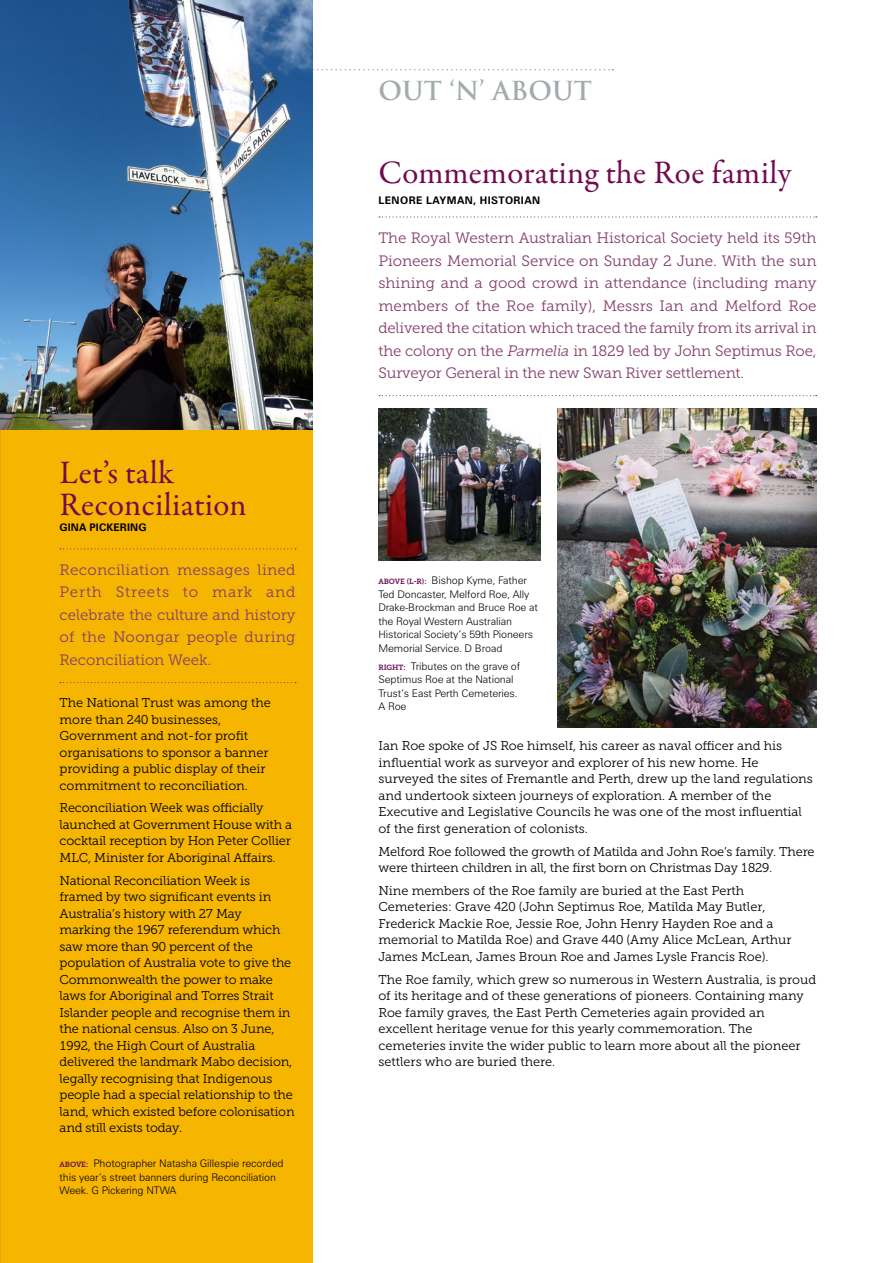
<style>
.page{position:relative;width:893px;height:1263px;background:#fff}
.page>*{position:absolute;margin:0;border:0;box-sizing:border-box;transform-origin:0 0}
.t1{font:33px/31.5px "Garamond Premr Pro";letter-spacing:.01em;color:#710a50}
.t2{font:700 25.5px "Trajan";color:#a3abad}
.t3{font:15px/22.5px "Museo Slab 300";letter-spacing:-.01em;color:#833e6d;text-align:justify}
.t4{font:12.75px/16.5px "Museo Slab 300";letter-spacing:-.005em;color:#000}
.t5{font:300 10.5px/13.5px "Zurich BT";letter-spacing:-.01em;color:#000}
.t6{font:700 10.5px "Zurich BT";letter-spacing:.04em;color:#000}
.t7{font:700 10.5px "Zurich BT";letter-spacing:.01em;color:#000}
.s1{font-family:"Museo Slab 700";font-weight:400;font-size:7.5px;color:#6c0f55}
.s2{font-style:italic}
</style>
<div class="page">
<svg style="left:313px;top:69px;width:300px;height:1px"></svg>
<svg style="left:379px;top:216px;width:438px;height:2px"></svg>
<svg style="left:379px;top:395px;width:438px;height:1px"></svg>
<div style="left:0;top:0;width:313px;height:1263px;background:#f6b500"></div>
<svg style="left:60px;top:548px;width:236px;height:1px"></svg>
<svg style="left:60px;top:682px;width:236px;height:1px"></svg>
<img style="left:0;top:0;width:313px;height:429px">
<img style="left:557px;top:408px;width:259px;height:319px">
<img style="left:378px;top:408px;width:162px;height:152px">
<h1 class="t1" style="left:60px;top:458px;width:189px">Let’s talk<br>Reconciliation</h1>
<p class="t7" style="left:60px;top:521px;width:88px">GINA PICKERING</p>
<p class="t3" style="left:60px;top:559px;width:238px">Reconciliation messages lined Perth Streets to mark and celebrate the culture and history of the Noongar people during Reconciliation Week.</p>
<p class="t4" style="left:60px;top:694px;width:213px">The National Trust was among the more than 240 businesses,<br>Government and not-for profit organisations to sponsor a banner providing a public display of their commitment to reconciliation.</p>
<p class="t4" style="left:60px;top:800px;width:234px">Reconciliation Week was officially launched at Government House with a cocktail reception by Hon Peter Collier MLC, Minister for Aboriginal Affairs.</p>
<p class="t4" style="left:60px;top:872px;width:237px">National Reconciliation Week is framed by two significant events in Australia’s history with 27 May marking the 1967 referendum which saw more than 90 percent of the population of Australia vote to give the Commonwealth the power to make laws for Aboriginal and Torres Strait Islander people and recognise them in the national census. Also on 3 June, 1992, the High Court of Australia delivered the landmark Mabo decision, legally recognising that Indigenous people had a special relationship to the land, which existed before colonisation and still exists today.</p>
<p class="t5" style="left:60px;top:1156px;width:226px"><span class="s1">ABOVE:</span> Photographer Natasha Gillespie recorded this year’s street banners during Reconciliation<br>Week. G Pickering NTWA</p>
<h2 class="t2" style="left:378px;top:75px;width:215px">OUT ‘N’ ABOUT</h2>
<h1 class="t1" style="left:378px;top:157px;width:414px">Commemorating the Roe family</h1>
<p class="t6" style="left:378px;top:193px;width:163px">LENORE LAYMAN, HISTORIAN</p>
<p class="t3" style="left:378px;top:227px;width:440px">The Royal Western Australian Historical Society held its 59th Pioneers Memorial Service on Sunday 2 June. With the sun shining and a good crowd in attendance (including many members of the Roe family), Messrs Ian and Melford Roe delivered the citation which traced the family from its arrival in the colony on the <span class="s2">Parmelia</span> in 1829 led by John Septimus Roe, Surveyor General in the new Swan River settlement.</p>
<p class="t5" style="left:378px;top:574px;width:161px"><span class="s1">ABOVE (L-R):</span> B ishop Kyme, Father<br>Ted Doncaster, Melford Roe, Ally<br>D rake-B rockman and B ruce Roe at the Royal Western Australian<br>Historical Society’s 59th Pioneers<br>Memorial Service. D B road</p>
<p class="t5" style="left:378px;top:659px;width:143px"><span class="s1">RIGHT:</span> Tributes on the grave of<br>Septimus Roe at the National<br>Trust’s East Perth Cemeteries.<br>A Roe</p>
<p class="t4" style="left:378px;top:737px;width:436px">Ian Roe spoke of JS Roe himself, his career as naval officer and his influential work as surveyor and explorer of his new home. He surveyed the sites of Fremantle and Perth, drew up the land regulations and undertook sixteen journeys of exploration. A member of the Executive and Legislative Councils he was one of the most influential of the first generation of colonists.</p>
<p class="t4" style="left:378px;top:843px;width:438px">Melford Roe followed the growth of Matilda and John Roe’s family. There were thirteen children in all, the first born on Christmas Day 1829.</p>
<p class="t4" style="left:378px;top:882px;width:415px">Nine members of the Roe family are buried at the East Perth Cemeteries: Grave 420 (John Septimus Roe, Matilda May Butler, Frederick Mackie Roe, Jessie Roe, John Henry Hayden Roe and a memorial to Matilda Roe) and Grave 440 (Amy Alice McLean, Arthur James McLean, James Broun Roe and James Lysle Francis Roe).</p>
<p class="t4" style="left:378px;top:971px;width:439px">The Roe family, which grew so numerous in Western Australia, is proud of its heritage and of these generations of pioneers. Containing many Roe family graves, the East Perth Cemeteries again provided an excellent heritage venue for this yearly commemoration. The cemeteries invite the wider public to learn more about all the pioneer settlers who are buried there.</p>
</div>
